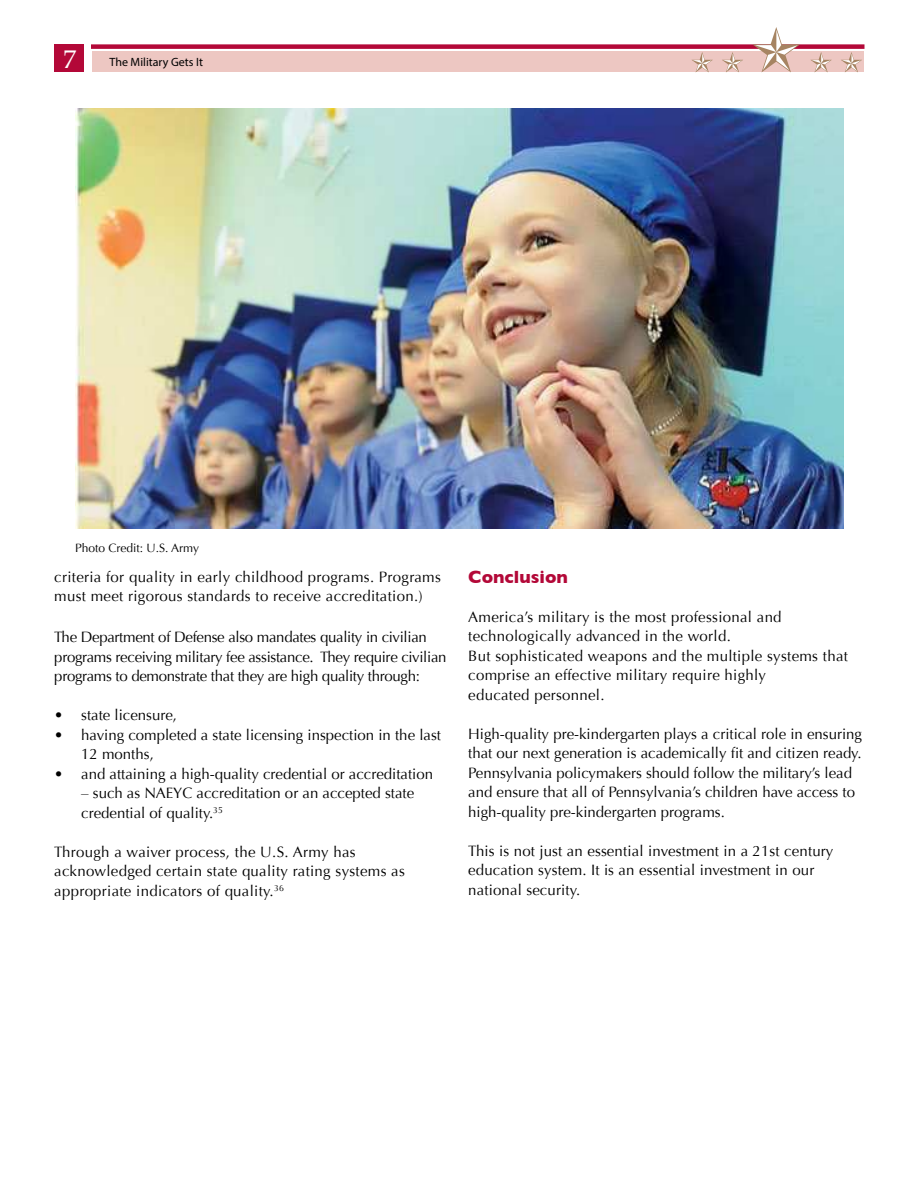
<style>
.page{position:relative;width:918px;height:1188px;background:#fff}
.page>*{position:absolute;margin:0;border:0;box-sizing:border-box;transform-origin:0 0}
.t1{font:25.5px "Book Antiqua";color:#fff}
.t2{font:700 18px "Gill Sans";color:#b30838}
.t3{font:15px/19.5px "Optima";color:#000}
.t4{font:15px/19.5px "Optima";letter-spacing:.02em;color:#000}
.t5{font:15px/19.5px "Optima";letter-spacing:-.02em;color:#000}
.t6{font:12px "Optima";color:#000}
.t7{font:12px "Myriad Pro";color:#000}
</style>
<div class="page">
<div style="left:54px;top:45px;width:30px;height:27px;background:#b30838"></div>
<div style="left:92px;top:44px;width:773px;height:5px;background:#b30838"></div>
<div style="left:92px;top:51px;width:772px;height:21px;background:#edc7c2"></div>
<svg style="left:752px;top:27px;width:48px;height:45px"></svg>
<svg style="left:810px;top:52px;width:22px;height:20px"></svg>
<svg style="left:841px;top:52px;width:21px;height:20px"></svg>
<svg style="left:692px;top:52px;width:21px;height:20px"></svg>
<svg style="left:722px;top:52px;width:21px;height:20px"></svg>
<img style="left:75px;top:109px;width:769px;height:419px">
<h1 class="t1" style="left:64px;top:44px;width:14px">7</h1>
<p class="t7" style="left:110px;top:57px;width:95px">The Military Gets It</p>
<p class="t6" style="left:75px;top:541px;width:126px">Photo Credit: U.S. Army</p>
<p class="t4" style="left:54px;top:567px;width:388px">criteria for quality in early childhood programs. Programs must meet rigorous standards to receive accreditation.)</p>
<p class="t5" style="left:54px;top:628px;width:394px">The Department of Defense also mandates quality in civilian programs receiving military fee assistance. They require civilian programs to demonstrate that they are high quality through:</p>
<p class="t3" style="left:54px;top:706px;width:124px">• state licensure,</p>
<p class="t3" style="left:81px;top:725px;width:361px;text-indent:-27px">• having completed a state licensing inspection in the last<br>12 months,</p>
<p class="t3" style="left:54px;top:764px;width:380px">• and attaining a high-quality credential or accreditation</p>
<p class="t3" style="left:81px;top:784px;width:334px">– such as NAEYC accreditation or an accepted state credential of quality.<sup>35</sup></p>
<p class="t4" style="left:54px;top:842px;width:352px">Through a waiver process, the U.S. Army has acknowledged certain state quality rating systems as appropriate indicators of quality.<sup>36</sup></p>
<p class="t2" style="left:468px;top:569px;width:101px">Conclusion</p>
<p class="t4" style="left:468px;top:607px;width:381px">America’s military is the most professional and technologically advanced in the world.<br>But sophisticated weapons and the multiple systems that comprise an effective military require highly<br>educated personnel.</p>
<p class="t3" style="left:468px;top:724px;width:395px">High-quality pre-kindergarten plays a critical role in ensuring that our next generation is academically it and citizen ready.<br>Pennsylvania policymakers should follow the military’s lead and ensure that all of Pennsylvania’s children have access to high-quality pre-kindergarten programs.</p>
<p class="t3" style="left:468px;top:841px;width:367px">This is not just an essential investment in a 21st century education system. It is an essential investment in our national security.</p>
</div>
